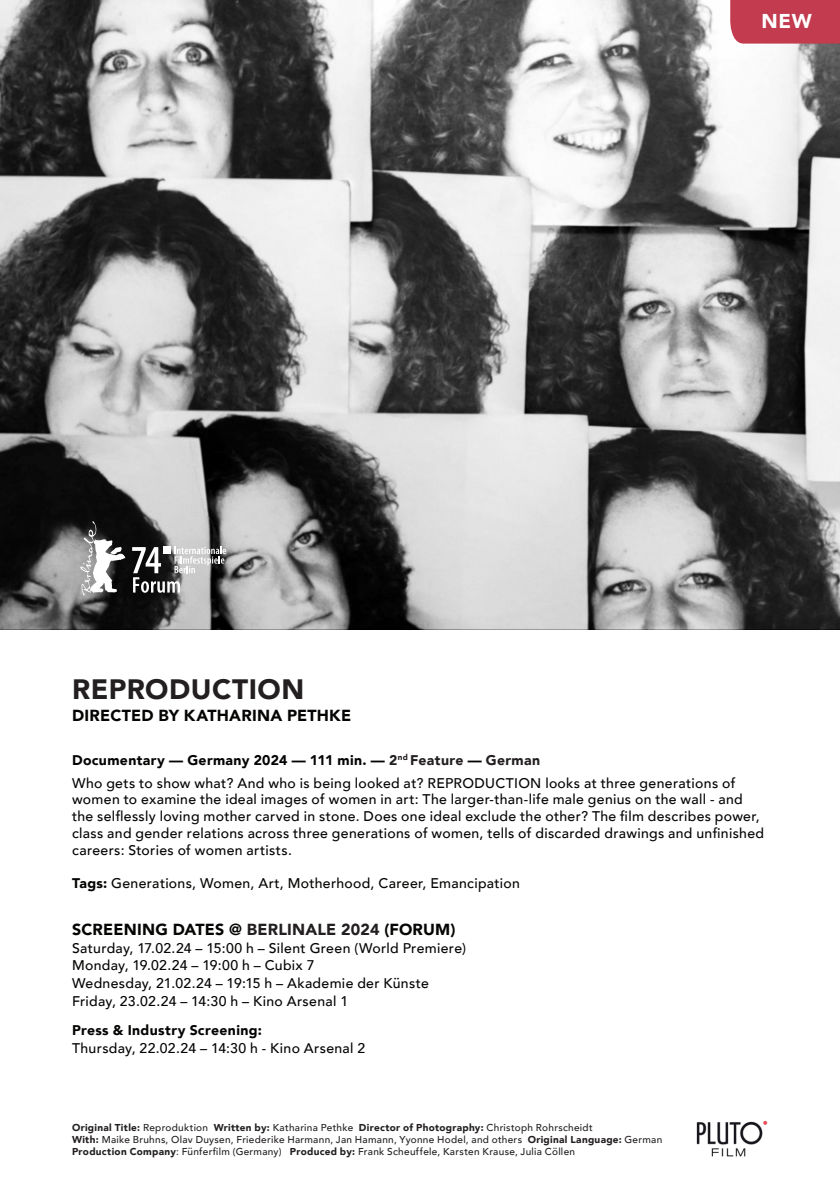
<style>
.page{position:relative;width:840px;height:1191px;background:#fff}
.page>*{position:absolute;margin:0;border:0;box-sizing:border-box;transform-origin:0 0}
.t1{font:900 28px "Avenir";letter-spacing:.02em;color:#231f20}
.t2{font:900 20px "Avenir";color:#fff}
.t3{font:900 16px "Avenir";letter-spacing:.015em;color:#050503}
.t4{font:900 16px "Avenir";letter-spacing:.015em;color:#040503}
.t5{font:500 14px/16.8px "Avenir";letter-spacing:.025em;color:#040503}
.t6{font:900 14px "Avenir";letter-spacing:.025em;color:#040503}
.t7{font:500 14px "Avenir";letter-spacing:.025em;color:#050503}
.t8{font:500 10px/12px "Avenir";letter-spacing:.03em;color:#231f20}
.s1{color:#231f20}
.s2{font-weight:900}
</style>
<div class="page">
<img style="left:696px;top:1120px;width:71px;height:36px">
<img style="left:0;top:0;width:839px;height:629px">
<svg style="left:132px;top:546px;width:94px;height:47px"></svg>
<svg style="left:80px;top:521px;width:45px;height:74px"></svg>
<div style="left:729px;top:0;width:110px;height:44px;background:#c23b4e"></div>
<p class="t2" style="left:761px;top:4px;width:52px">NEW</p>
<p class="t1" style="left:72px;top:665px;width:233px">REPRODUCTION</p>
<p class="t4" style="left:72px;top:701px;width:280px">DIRECTED BY KATHARINA PETHKE</p>
<p class="t6" style="left:72px;top:748px;width:469px">Documentary — Germany 2024 — 111 min. — <span class="s1">2</span><sup>nd</sup> <span class="s1">Feature</span> — <span class="s1">German</span></p>
<p class="t5" style="left:72px;top:773px;width:693px">Who gets to show what? And who is being looked at? REPRODUCTION looks at three generations of women to examine the ideal images of women in art: The larger-than-life male genius on the wall - and the selflessly loving mother carved in stone. Does one ideal exclude the other? The film describes power, class and gender relations across three generations of women, tells of discarded drawings and unfinished careers: Stories of women artists.</p>
<p class="t7" style="left:72px;top:871px;width:449px"><span class="s2">Tags:</span> Generations, Women, Art, Motherhood, Career, Emancipation</p>
<p class="t3" style="left:72px;top:915px;width:384px">SCREENING DATES @ <span class="s1">BERLINALE 2024</span> (FORUM)</p>
<p class="t5" style="left:72px;top:938px;width:395px">Saturday, 17.02.24 – 15:00 h – Silent Green (World Premiere)</p>
<p class="t5" style="left:72px;top:956px;width:244px">Monday, 19.02.24 – 19:00 h – Cubix 7</p>
<p class="t5" style="left:72px;top:974px;width:358px">Wednesday, 21.02.24 – 19:15 h – Akademie der Künste</p>
<p class="t5" style="left:72px;top:991px;width:277px">Friday, 23.02.24 – 14:30 h – Kino Arsenal 1</p>
<p class="t6" style="left:72px;top:1018px;width:191px">Press &amp; Industry Screening:</p>
<p class="t5" style="left:72px;top:1039px;width:294px">Thursday, 22.02.24 – 14:30 h - Kino Arsenal 2</p>
<p class="t8" style="left:72px;top:1120px;width:591px"><span class="s2">Original Title:</span> Reproduktion <span class="s2">Written by:</span> Katharina Pethke <span class="s2">Director of Photography:</span> Christoph Rohrscheidt<br><span class="s2">With:</span> Maike Bruhns, Olav Duysen, Friederike Harmann, Jan Hamann, Yyonne Hodel, and others <span class="s2">Original Language:</span> German<br><span class="s2">Production Company</span>: Fünferfilm (Germany) <span class="s2">Produced by:</span> Frank Scheuffele, Karsten Krause, Julia Cöllen</p>
</div>
